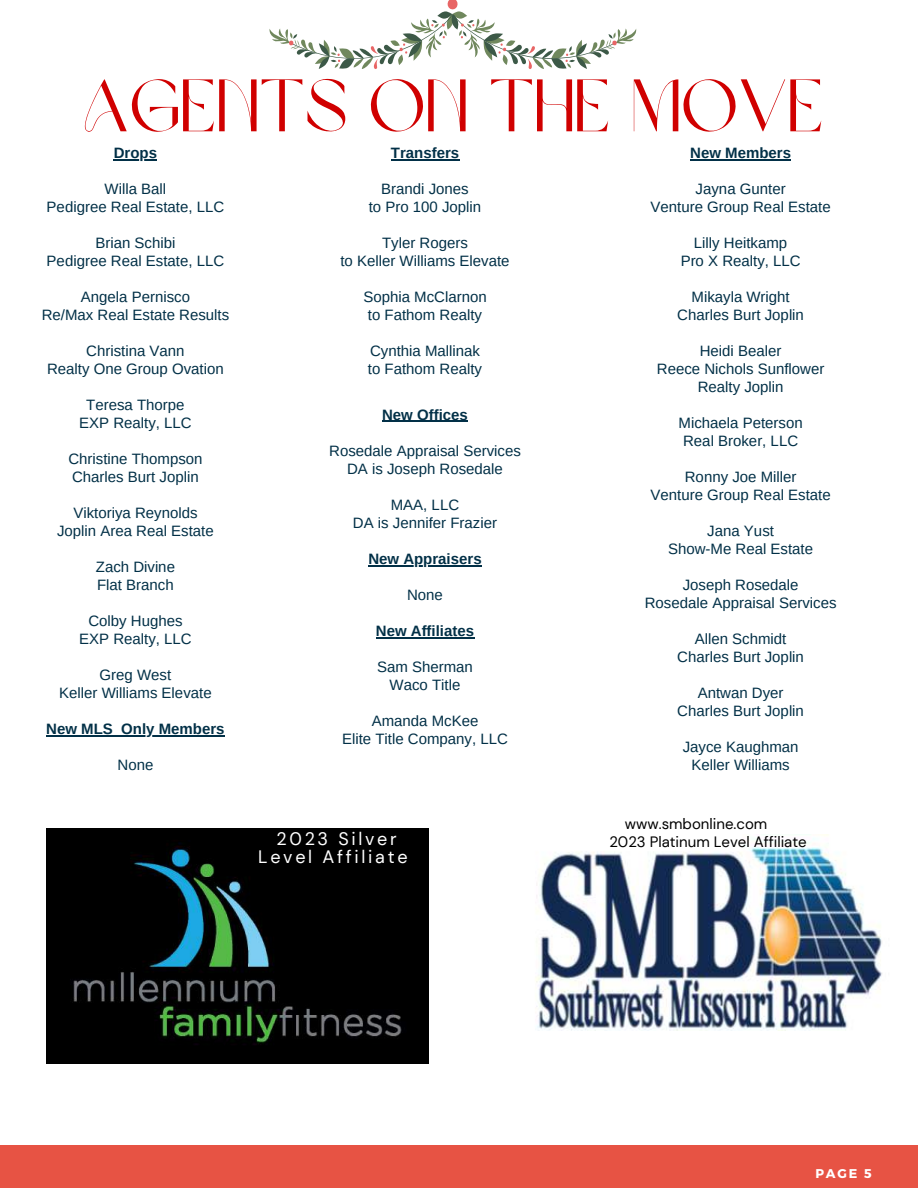
<style>
.page{position:relative;width:918px;height:1188px;background:#fff}
.page>*{position:absolute;margin:0;border:0;box-sizing:border-box;transform-origin:0 0}
.t1{font:73.5px "Brown Sugar";color:#d00000}
.t2{font:18px "DM Sans";letter-spacing:.15em;color:#fff}
.t3{font:15px/18px "Arimo";color:#023047;text-align:center}
.t4{font:700 15px "Arimo";color:#023047}
.t5{font:15px "DM Sans";color:#000}
.t6{font:700 12.75px "Montserrat";color:#fff}
</style>
<div class="page">
<div style="left:0;top:1145px;width:918px;height:43px;background:#e75344"></div>
<svg style="left:270px;top:0;width:366px;height:69px"></svg>
<hr style="left:114px;top:159px;width:43px;height:1px;background:#023047">
<hr style="left:391px;top:159px;width:68px;height:1px;background:#023047">
<hr style="left:690px;top:159px;width:101px;height:1px;background:#023047">
<hr style="left:46px;top:735px;width:67px;height:1px;background:#023047">
<hr style="left:121px;top:735px;width:104px;height:1px;background:#023047">
<hr style="left:382px;top:421px;width:86px;height:1px;background:#023047">
<hr style="left:368px;top:565px;width:114px;height:1px;background:#023047">
<hr style="left:376px;top:637px;width:98px;height:1px;background:#023047">
<img style="left:536px;top:835px;width:346px;height:196px">
<img style="left:46px;top:829px;width:383px;height:235px">
<h1 class="t1" style="left:82px;top:76px;width:743px">AGENTS ON THE MOVE</h1>
<p class="t4" style="left:114px;top:144px;width:45px">Drops</p>
<p class="t3" style="left:47px;top:180px;width:179px">Willa Ball<br>Pedigree Real Estate, LLC</p>
<p class="t3" style="left:47px;top:234px;width:179px">Brian Schibi<br>Pedigree Real Estate, LLC</p>
<p class="t3" style="left:42px;top:288px;width:189px">Angela Pernisco<br>Re/Max Real Estate Results</p>
<p class="t3" style="left:47px;top:342px;width:178px">Christina Vann<br>Realty One Group Ovation</p>
<p class="t3" style="left:79px;top:396px;width:114px">Teresa Thorpe<br>EXP Realty, LLC</p>
<p class="t3" style="left:68px;top:450px;width:136px;text-align:left">Christine Thompson<br>Charles Burt Joplin</p>
<p class="t3" style="left:57px;top:504px;width:158px">Viktoriya Reynolds<br>Joplin Area Real Estate</p>
<p class="t3" style="left:96px;top:558px;width:81px;text-align:left">Zach Divine<br>Flat Branch</p>
<p class="t3" style="left:79px;top:612px;width:114px">Colby Hughes<br>EXP Realty, LLC</p>
<p class="t3" style="left:59px;top:666px;width:154px">Greg West<br>Keller Williams Elevate</p>
<p class="t4" style="left:391px;top:144px;width:70px">Transfers</p>
<p class="t3" style="left:369px;top:180px;width:114px">Brandi Jones<br>to Pro 100 Joplin</p>
<p class="t3" style="left:340px;top:234px;width:171px">Tyler Rogers<br>to Keller Williams Elevate</p>
<p class="t3" style="left:363px;top:288px;width:125px">Sophia McClarnon to Fathom Realty</p>
<p class="t3" style="left:368px;top:342px;width:116px;text-align:left">Cynthia Mallinak to Fathom Realty</p>
<p class="t4" style="left:690px;top:144px;width:102px">New Members</p>
<p class="t3" style="left:651px;top:180px;width:182px">Jayna Gunter<br>Venture Group Real Estate</p>
<p class="t3" style="left:681px;top:234px;width:122px">Lilly Heitkamp<br>Pro X Realty, LLC</p>
<p class="t3" style="left:677px;top:288px;width:128px">Mikayla Wright<br>Charles Burt Joplin</p>
<p class="t3" style="left:657px;top:342px;width:169px">Heidi Bealer<br>Reece Nichols Sunflower<br>Realty Joplin</p>
<p class="t3" style="left:679px;top:414px;width:126px">Michaela Peterson<br>Real Broker, LLC</p>
<p class="t3" style="left:651px;top:468px;width:182px">Ronny Joe Miller<br>Venture Group Real Estate</p>
<p class="t3" style="left:668px;top:522px;width:147px">Jana Yust<br>Show-Me Real Estate</p>
<p class="t3" style="left:645px;top:576px;width:193px">Joseph Rosedale<br>Rosedale Appraisal Services</p>
<p class="t3" style="left:677px;top:630px;width:128px">Allen Schmidt<br>Charles Burt Joplin</p>
<p class="t3" style="left:677px;top:684px;width:128px">Antwan Dyer<br>Charles Burt Joplin</p>
<p class="t3" style="left:683px;top:738px;width:117px">Jayce Kaughman<br>Keller Williams</p>
<p class="t4" style="left:382px;top:406px;width:87px">New Offices</p>
<p class="t3" style="left:329px;top:441px;width:193px">Rosedale Appraisal Services<br>DA is Joseph Rosedale</p>
<p class="t3" style="left:353px;top:495px;width:146px">MAA, LLC<br>DA is Jennifer Frazier</p>
<p class="t4" style="left:368px;top:550px;width:115px">New Appraisers</p>
<p class="t3" style="left:407px;top:586px;width:37px">None</p>
<p class="t4" style="left:376px;top:622px;width:100px">New Affiliates</p>
<p class="t3" style="left:377px;top:658px;width:97px">Sam Sherman<br>Waco Title</p>
<p class="t3" style="left:342px;top:712px;width:167px">Amanda McKee<br>Elite Title Company, LLC</p>
<p class="t4" style="left:46px;top:720px;width:180px">New MLS Only Members</p>
<p class="t3" style="left:118px;top:756px;width:37px">None</p>
<p class="t5" style="left:625px;top:814px;width:144px">www.smbonline.com</p>
<p class="t2" style="left:276px;top:827px;width:122px">2023 Silver</p>
<p class="t5" style="left:609px;top:832px;width:199px">2023 Platinum Level Affiliate</p>
<p class="t2" style="left:258px;top:845px;width:151px">Level Affiliate</p>
<p class="t6" style="left:815px;top:1165px;width:58px">PAGE 5</p>
</div>
